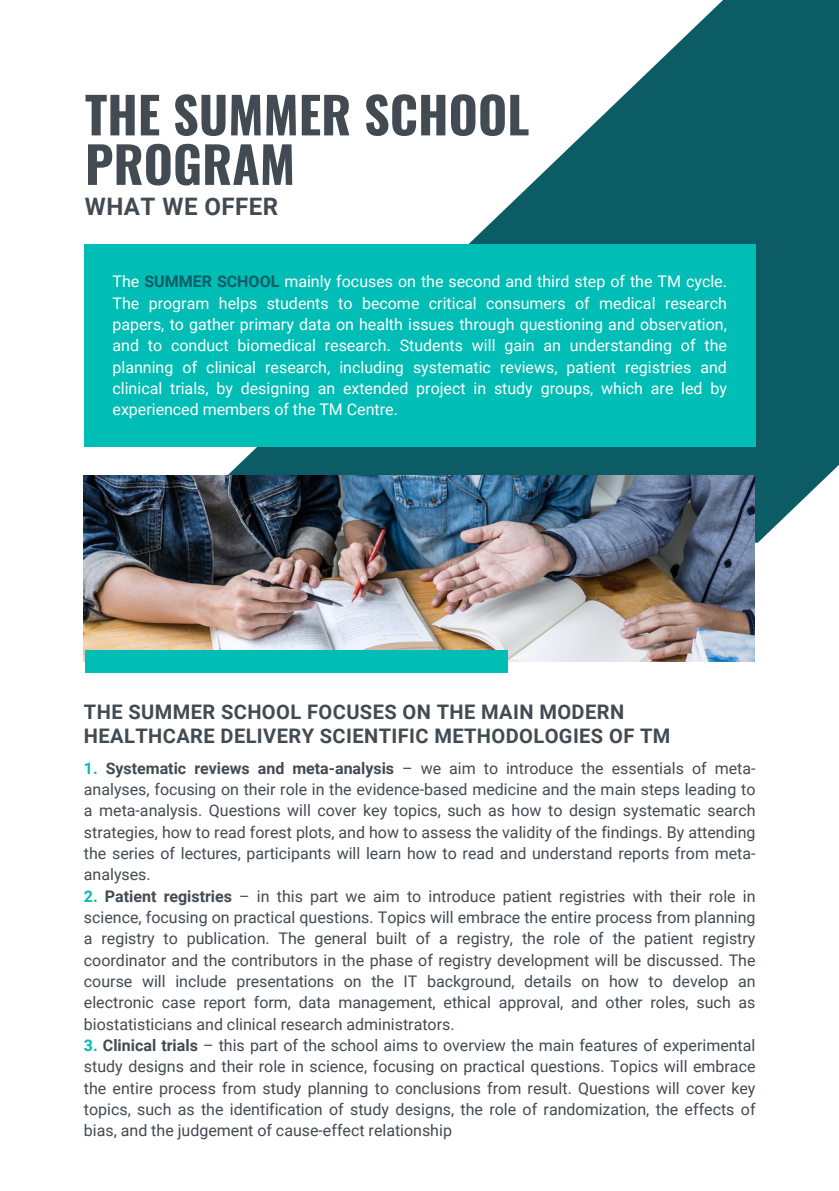
<style>
.page{position:relative;width:839px;height:1191px;background:#fff}
.page>*{position:absolute;margin:0;border:0;box-sizing:border-box;transform-origin:0 0}
.t1{font:700 50px/49.6px "Oswald";color:#424a52}
.t2{font:700 24px "Roboto";letter-spacing:.02em;color:#424a52}
.t3{font:700 20px/24px "Roboto";letter-spacing:.02em;color:#424a52}
.t4{font:16px/21.4px "Roboto";color:#424a52;text-align:justify}
.t5{font:16px/21.4px "Roboto";color:#fff;text-align:justify}
.s1{font-weight:700;color:#0c5c65}
.s2{font-weight:700;color:#00bdb5}
.s3{font-weight:700}
</style>
<div class="page">
<svg style="left:157px;top:0;width:681px;height:543px"></svg>
<img style="left:84px;top:476px;width:670px;height:186px">
<div style="left:85px;top:650px;width:422px;height:23px;background:#00bdb5"></div>
<div style="left:84px;top:245px;width:671px;height:202px;background:#00bdb5"></div>
<h1 class="t1" style="left:85px;top:88px;width:446px">THE SUMMER SCHOOL<br>PROGRAM</h1>
<h2 class="t2" style="left:85px;top:193px;width:195px">WHAT WE OFFER</h2>
<p class="t5" style="left:112px;top:271px;width:616px">The <span class="s1">SUMMER SCHOOL</span> mainly focuses on the second and third step of the TM cycle.<br>The program helps students to become critical consumers of medical research papers, to gather primary data on health issues through questioning and observation, and to conduct biomedical research. Students will gain an understanding of the planning of clinical research, including systematic reviews, patient registries and clinical trials, by designing an extended project in study groups, which are led by experienced members of the TM Centre.</p>
<p class="t3" style="left:84px;top:700px;width:588px">THE SUMMER SCHOOL FOCUSES ON THE MAIN MODERN<br>HEALTHCARE DELIVERY SCIENTIFIC METHODOLOGIES OF TM</p>
<p class="t4" style="left:84px;top:758px;width:673px"><span class="s2">1.</span> <span class="s3">Systematic reviews and meta-analysis</span> – we aim to introduce the essentials of meta&shy;analyses, focusing on their role in the evidence-based medicine and the main steps leading to a meta-analysis. Questions will cover key topics, such as how to design systematic search strategies, how to read forest plots, and how to assess the validity of the findings. By attending the series of lectures, participants will learn how to read and understand reports from meta&shy;analyses.</p>
<p class="t4" style="left:84px;top:886px;width:673px"><span class="s2">2.</span> <span class="s3">Patient registries</span> – in this part we aim to introduce patient registries with their role in science, focusing on practical questions. Topics will embrace the entire process from planning a registry to publication. The general built of a registry, the role of the patient registry coordinator and the contributors in the phase of registry development will be discussed. The course will include presentations on the IT background, details on how to develop an electronic case report form, data management, ethical approval, and other roles, such as biostatisticians and clinical research administrators.</p>
<p class="t4" style="left:84px;top:1035px;width:673px"><span class="s2">3.</span> <span class="s3">Clinical trials</span> – this part of the school aims to overview the main features of experimental study designs and their role in science, focusing on practical questions. Topics will embrace the entire process from study planning to conclusions from result. Questions will cover key topics, such as the identification of study designs, the role of randomization, the effects of bias, and the judgement of cause-effect relationship</p>
</div>
